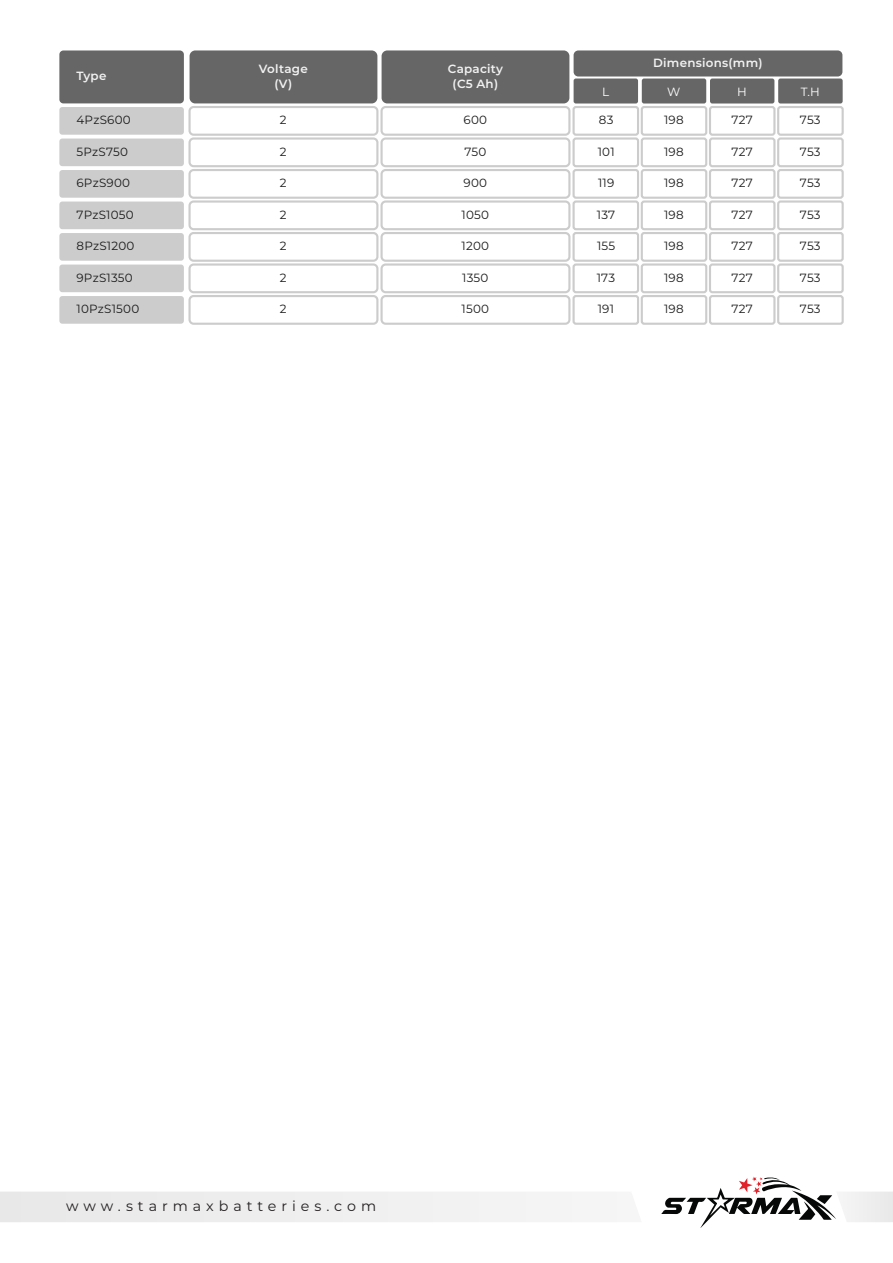
<style>
.page{position:relative;width:893px;height:1263px;background:#fff}
.page>*{position:absolute;margin:0;border:0;box-sizing:border-box;transform-origin:0 0}
.t1{font:14.25px "Montserrat";letter-spacing:.35em;color:#231f20}
.t2{font:11.85px "Montserrat";letter-spacing:.02em;color:#1a1a1a}
.t3{font:600 11.85px/14.2px "Montserrat";letter-spacing:.02em;color:#f2f2f2;text-align:center}
.t4{font:11.85px "Montserrat";color:#fff}
</style>
<div class="page">
<div style="left:0;top:1192px;width:572px;height:30px;background:#eeeeef"></div>
<svg style="left:661px;top:1176px;width:232px;height:52px"></svg>
<div style="left:59px;top:50px;width:125px;height:53px;background:#666;border-radius:4px"></div>
<div style="left:190px;top:50px;width:187px;height:53px;background:#666;border-radius:6px"></div>
<div style="left:59px;top:107px;width:125px;height:28px;background:#ccc;border-radius:3px"></div>
<div style="left:188px;top:106px;width:190px;height:30px;border:2px solid #ccc;border-radius:4px"></div>
<div style="left:382px;top:50px;width:187px;height:53px;background:#666;border-radius:6px"></div>
<div style="left:380px;top:106px;width:190px;height:30px;border:2px solid #ccc;border-radius:4px"></div>
<div style="left:574px;top:50px;width:268px;height:26px;background:#666;border-radius:5px"></div>
<div style="left:572px;top:106px;width:67px;height:30px;border:2px solid #ccc;border-radius:2px"></div>
<div style="left:641px;top:106px;width:66px;height:30px;border:2px solid #ccc;border-radius:2px"></div>
<div style="left:709px;top:106px;width:66px;height:30px;border:2px solid #ccc;border-radius:2px"></div>
<div style="left:777px;top:106px;width:67px;height:30px;border:2px solid #ccc;border-radius:2px"></div>
<div style="left:59px;top:139px;width:125px;height:27px;background:#ccc;border-radius:3px"></div>
<div style="left:188px;top:137px;width:190px;height:30px;border:2px solid #ccc;border-radius:4px"></div>
<div style="left:380px;top:137px;width:190px;height:30px;border:2px solid #ccc;border-radius:4px"></div>
<div style="left:572px;top:137px;width:67px;height:30px;border:2px solid #ccc;border-radius:2px"></div>
<div style="left:641px;top:137px;width:66px;height:30px;border:2px solid #ccc;border-radius:2px"></div>
<div style="left:709px;top:137px;width:66px;height:30px;border:2px solid #ccc;border-radius:2px"></div>
<div style="left:777px;top:137px;width:67px;height:30px;border:2px solid #ccc;border-radius:2px"></div>
<div style="left:59px;top:170px;width:125px;height:28px;background:#ccc;border-radius:3px"></div>
<div style="left:188px;top:169px;width:190px;height:30px;border:2px solid #ccc;border-radius:4px"></div>
<div style="left:380px;top:169px;width:190px;height:30px;border:2px solid #ccc;border-radius:4px"></div>
<div style="left:572px;top:169px;width:67px;height:30px;border:2px solid #ccc;border-radius:2px"></div>
<div style="left:641px;top:169px;width:66px;height:30px;border:2px solid #ccc;border-radius:2px"></div>
<div style="left:709px;top:169px;width:66px;height:30px;border:2px solid #ccc;border-radius:2px"></div>
<div style="left:777px;top:169px;width:67px;height:30px;border:2px solid #ccc;border-radius:2px"></div>
<div style="left:59px;top:202px;width:125px;height:27px;background:#ccc;border-radius:3px"></div>
<div style="left:188px;top:200px;width:190px;height:30px;border:2px solid #ccc;border-radius:4px"></div>
<div style="left:380px;top:200px;width:190px;height:30px;border:2px solid #ccc;border-radius:4px"></div>
<div style="left:572px;top:200px;width:67px;height:30px;border:2px solid #ccc;border-radius:2px"></div>
<div style="left:641px;top:200px;width:66px;height:30px;border:2px solid #ccc;border-radius:2px"></div>
<div style="left:709px;top:200px;width:66px;height:30px;border:2px solid #ccc;border-radius:2px"></div>
<div style="left:777px;top:200px;width:67px;height:30px;border:2px solid #ccc;border-radius:2px"></div>
<div style="left:59px;top:233px;width:125px;height:28px;background:#ccc;border-radius:3px"></div>
<div style="left:188px;top:232px;width:190px;height:30px;border:2px solid #ccc;border-radius:4px"></div>
<div style="left:380px;top:232px;width:190px;height:30px;border:2px solid #ccc;border-radius:4px"></div>
<div style="left:572px;top:232px;width:67px;height:30px;border:2px solid #ccc;border-radius:2px"></div>
<div style="left:641px;top:232px;width:66px;height:30px;border:2px solid #ccc;border-radius:2px"></div>
<div style="left:709px;top:232px;width:66px;height:30px;border:2px solid #ccc;border-radius:2px"></div>
<div style="left:777px;top:232px;width:67px;height:30px;border:2px solid #ccc;border-radius:2px"></div>
<div style="left:59px;top:265px;width:125px;height:27px;background:#ccc;border-radius:3px"></div>
<div style="left:188px;top:263px;width:190px;height:30px;border:2px solid #ccc;border-radius:4px"></div>
<div style="left:380px;top:263px;width:190px;height:30px;border:2px solid #ccc;border-radius:4px"></div>
<div style="left:572px;top:263px;width:67px;height:30px;border:2px solid #ccc;border-radius:2px"></div>
<div style="left:641px;top:263px;width:66px;height:30px;border:2px solid #ccc;border-radius:2px"></div>
<div style="left:709px;top:263px;width:66px;height:30px;border:2px solid #ccc;border-radius:2px"></div>
<div style="left:777px;top:263px;width:67px;height:30px;border:2px solid #ccc;border-radius:2px"></div>
<div style="left:59px;top:296px;width:125px;height:28px;background:#ccc;border-radius:3px"></div>
<div style="left:188px;top:295px;width:190px;height:30px;border:2px solid #ccc;border-radius:4px"></div>
<div style="left:380px;top:295px;width:190px;height:30px;border:2px solid #ccc;border-radius:4px"></div>
<div style="left:572px;top:295px;width:67px;height:30px;border:2px solid #ccc;border-radius:2px"></div>
<div style="left:641px;top:295px;width:66px;height:30px;border:2px solid #ccc;border-radius:2px"></div>
<div style="left:709px;top:295px;width:66px;height:30px;border:2px solid #ccc;border-radius:2px"></div>
<div style="left:777px;top:295px;width:67px;height:30px;border:2px solid #ccc;border-radius:2px"></div>
<div style="left:574px;top:79px;width:64px;height:25px;background:#666;border-radius:2px"></div>
<div style="left:642px;top:79px;width:64px;height:25px;background:#666;border-radius:2px"></div>
<div style="left:710px;top:79px;width:64px;height:25px;background:#666;border-radius:2px"></div>
<div style="left:778px;top:79px;width:65px;height:25px;background:#666;border-radius:2px"></div>
<p class="t3" style="left:653px;top:55px;width:111px">Dimensions(mm)</p>
<p class="t3" style="left:448px;top:61px;width:57px">Capacity (C5 Ah)</p>
<p class="t2" style="left:464px;top:112px;width:25px">600</p>
<p class="t3" style="left:76px;top:69px;width:31px">Type</p>
<p class="t3" style="left:259px;top:61px;width:50px">Voltage (V)</p>
<p class="t2" style="left:76px;top:112px;width:56px">4PzS600</p>
<p class="t2" style="left:280px;top:112px;width:8px">2</p>
<p class="t4" style="left:602px;top:83px;width:9px">L</p>
<p class="t4" style="left:667px;top:83px;width:15px">W</p>
<p class="t4" style="left:737px;top:83px;width:11px">H</p>
<p class="t4" style="left:801px;top:83px;width:21px">T.H</p>
<p class="t2" style="left:599px;top:112px;width:16px">83</p>
<p class="t2" style="left:598px;top:143px;width:18px">101</p>
<p class="t2" style="left:598px;top:175px;width:18px">119</p>
<p class="t2" style="left:597px;top:206px;width:20px">137</p>
<p class="t2" style="left:597px;top:238px;width:20px">155</p>
<p class="t2" style="left:664px;top:112px;width:21px">198</p>
<p class="t2" style="left:731px;top:112px;width:23px">727</p>
<p class="t2" style="left:800px;top:112px;width:22px">753</p>
<p class="t2" style="left:76px;top:143px;width:53px">5PzS750</p>
<p class="t2" style="left:280px;top:143px;width:8px">2</p>
<p class="t2" style="left:464px;top:143px;width:23px">750</p>
<p class="t2" style="left:664px;top:143px;width:21px">198</p>
<p class="t2" style="left:731px;top:143px;width:23px">727</p>
<p class="t2" style="left:800px;top:143px;width:22px">753</p>
<p class="t2" style="left:76px;top:175px;width:55px">6PzS900</p>
<p class="t2" style="left:280px;top:175px;width:8px">2</p>
<p class="t2" style="left:464px;top:175px;width:25px">900</p>
<p class="t2" style="left:664px;top:175px;width:21px">198</p>
<p class="t2" style="left:731px;top:175px;width:23px">727</p>
<p class="t2" style="left:800px;top:175px;width:22px">753</p>
<p class="t2" style="left:76px;top:206px;width:59px">7PzS1050</p>
<p class="t2" style="left:280px;top:206px;width:8px">2</p>
<p class="t2" style="left:462px;top:206px;width:29px">1050</p>
<p class="t2" style="left:664px;top:206px;width:21px">198</p>
<p class="t2" style="left:731px;top:206px;width:23px">727</p>
<p class="t2" style="left:800px;top:206px;width:22px">753</p>
<p class="t2" style="left:76px;top:238px;width:59px">8PzS1200</p>
<p class="t2" style="left:280px;top:238px;width:8px">2</p>
<p class="t2" style="left:462px;top:238px;width:29px">1200</p>
<p class="t2" style="left:664px;top:238px;width:21px">198</p>
<p class="t2" style="left:731px;top:238px;width:23px">727</p>
<p class="t2" style="left:800px;top:238px;width:22px">753</p>
<p class="t2" style="left:76px;top:269px;width:58px">9PzS1350</p>
<p class="t2" style="left:280px;top:269px;width:8px">2</p>
<p class="t2" style="left:462px;top:269px;width:28px">1350</p>
<p class="t2" style="left:664px;top:269px;width:21px">198</p>
<p class="t2" style="left:731px;top:269px;width:23px">727</p>
<p class="t2" style="left:800px;top:269px;width:22px">753</p>
<p class="t2" style="left:76px;top:301px;width:64px">10PzS1500</p>
<p class="t2" style="left:280px;top:301px;width:8px">2</p>
<p class="t2" style="left:462px;top:301px;width:29px">1500</p>
<p class="t2" style="left:664px;top:301px;width:21px">198</p>
<p class="t2" style="left:731px;top:301px;width:23px">727</p>
<p class="t2" style="left:800px;top:301px;width:22px">753</p>
<p class="t2" style="left:597px;top:269px;width:20px">173</p>
<p class="t2" style="left:598px;top:301px;width:18px">191</p>
<p class="t1" style="left:66px;top:1196px;width:312px">www.starmaxbatteries.com</p>
</div>
